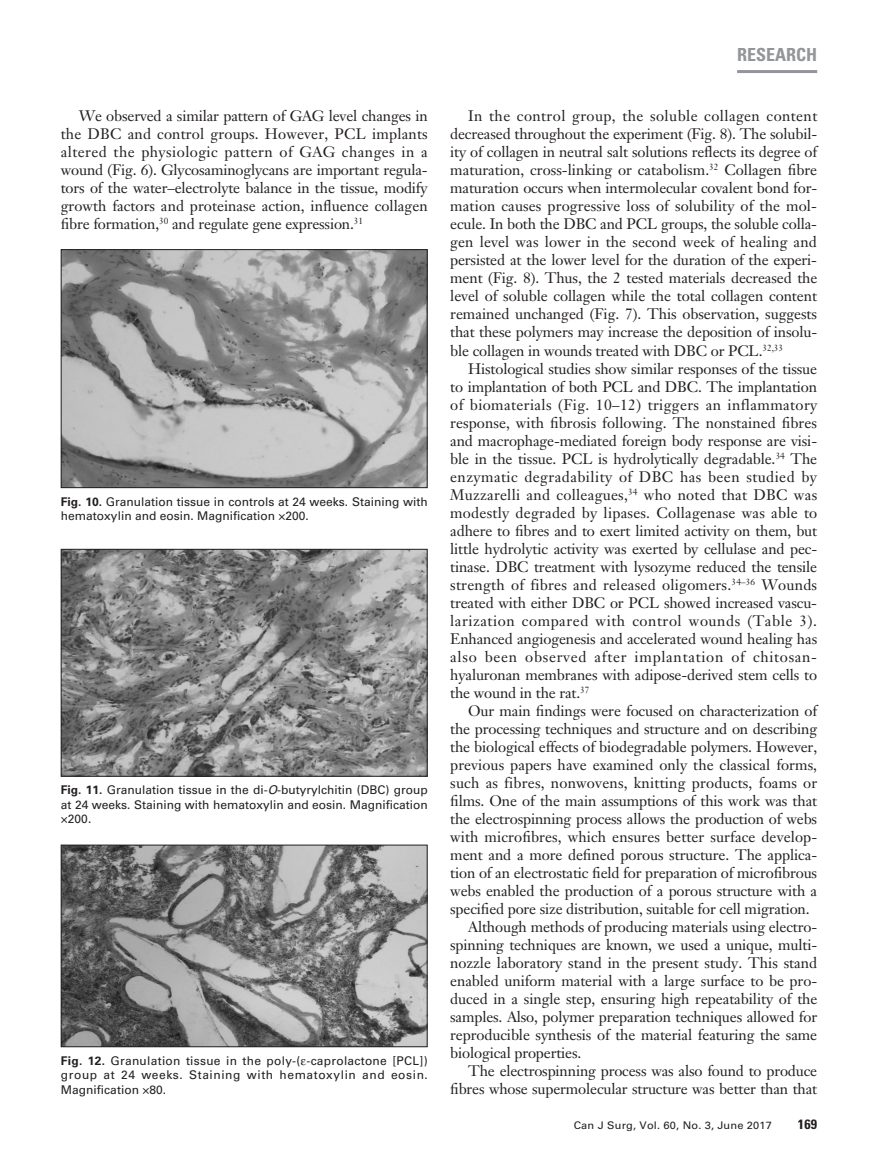
<style>
.page{position:relative;width:878px;height:1175px;background:#fff}
.page>*{position:absolute;margin:0;border:0;box-sizing:border-box;transform-origin:0 0}
.t1{font:700 condensed 18px "Univers LT Std";color:#939598}
.t2{font:15px/18px "Janson Text LT Std";letter-spacing:-.01em;color:#231f20;text-align:justify}
.t3{font:15px "Janson Text LT Std";letter-spacing:.015em;color:#231f20}
.t4{font:700 condensed 13.5px "Univers LT Std";color:#231f20;scale:1.05 1}
.t5{font:12px/14.2px "Univers LT Std";color:#231f20;text-align:justify}
.t6{font:10.5px "Univers LT Std";letter-spacing:.015em;color:#231f20;scale:1.05 1}
.s1{font-weight:700}
.s2{font-family:"Helvetica LT Std"}
.s3{font-style:italic}
</style>
<div class="page">
<hr style="left:737px;top:70px;width:80px;height:3px;background:#939598">
<img style="left:63px;top:551px;width:362px;height:223px">
<div style="left:61px;top:549px;width:366px;height:227px;border:1px solid #231f20"></div>
<img style="left:63px;top:846px;width:362px;height:199px">
<div style="left:61px;top:844px;width:366px;height:203px;border:1px solid #231f20"></div>
<img style="left:63px;top:251px;width:362px;height:235px">
<div style="left:61px;top:249px;width:366px;height:239px;border:1px solid #231f20"></div>
<p class="t1" style="left:737px;top:44px;width:82px">RESEARCH</p>
<p class="t2" style="left:61px;top:107px;width:368px;text-indent:18px">We observed a similar pattern of GAG level changes in the DBC and control groups. However, PCL implants altered the physiologic pattern of GAG changes in a wound (Fig. 6). Glycosaminoglycans are important regula&shy;tors of the water–electrolyte balance in the tissue, modify growth factors and proteinase action, influence collagen fibre formation,<sup>30</sup> and regulate gene expression.<sup>31</sup></p>
<p class="t2" style="left:450px;top:107px;width:369px;text-align:left;text-indent:18px">In the control group, the soluble collagen content decreased throughout the experiment (Fig. 8). The solubil&shy;ity of collagen in neutral salt solutions reflects its degree of maturation, cross-linking or catabolism.<sup>32</sup> Collagen fibre maturation occurs when intermolecular covalent bond for&shy;mation causes progressive loss of solubility of the mol&shy;ecule. In both the DBC and PCL groups, the soluble colla&shy;gen level was lower in the second week of healing and persisted at the lower level for the duration of the experi&shy;ment (Fig. 8). Thus, the 2 tested materials decreased the level of soluble collagen while the total collagen content remained unchanged (Fig. 7). This observation, suggests that these polymers may increase the deposition of insolu&shy;ble collagen in wounds treated with DBC or PCL.<sup>32,33</sup></p>
<p class="t2" style="left:450px;top:359px;width:368px;text-indent:18px">Histological studies show similar responses of the tissue to implantation of both PCL and DBC. The implantation of biomaterials (Fig. 10–12) triggers an inflammatory response, with fibrosis following. The nonstained fibres and macrophage-mediated foreign body response are visi&shy;ble in the tissue. PCL is hydrolytically degradable.<sup>34</sup> The enzymatic degradability of DBC has been studied by Muzzarelli and colleagues,<sup>34</sup> who noted that DBC was modestly degraded by lipases. Collagenase was able to adhere to fibres and to exert limited activity on them, but little hydrolytic activity was exerted by cellulase and pec&shy;tinase. DBC treatment with lysozyme reduced the tensile strength of fibres and released oligomers.<sup>34–36</sup> Wounds treated with either DBC or PCL showed increased vascu&shy;larization compared with control wounds (Table 3).<br>Enhanced angiogenesis and accelerated wound healing has also been observed after implantation of chitosan&shy;hyaluronan membranes with adipose-derived stem cells to the wound in the rat.<sup>37</sup></p>
<p class="t2" style="left:468px;top:701px;width:350px">Our main findings were focused on characterization of</p>
<p class="t2" style="left:450px;top:719px;width:368px">the processing techniques and structure and on describing</p>
<p class="t2" style="left:450px;top:737px;width:368px">the biological effects of biodegradable polymers. However,</p>
<p class="t2" style="left:450px;top:755px;width:368px">previous papers have examined only the classical forms,</p>
<p class="t3" style="left:450px;top:773px;width:368px">such as fibres, nonwovens, knitting products, foams or</p>
<p class="t2" style="left:450px;top:791px;width:368px">films. One of the main assumptions of this work was that</p>
<p class="t2" style="left:450px;top:809px;width:368px">the electrospinning process allows the production of webs</p>
<p class="t2" style="left:450px;top:827px;width:368px">with microfibres, which ensures better surface develop-</p>
<p class="t2" style="left:450px;top:845px;width:368px">ment and a more defined porous structure. The applica-</p>
<p class="t2" style="left:450px;top:863px;width:368px">tion of an electrostatic field for preparation of microfibrous</p>
<p class="t2" style="left:450px;top:881px;width:368px">webs enabled the production of a porous structure with a</p>
<p class="t2" style="left:450px;top:899px;width:361px">specified pore size distribution, suitable for cell migration.</p>
<p class="t2" style="left:468px;top:917px;width:350px">Although methods of producing materials using electro-</p>
<p class="t2" style="left:450px;top:935px;width:368px">spinning techniques are known, we used a unique, multi-</p>
<p class="t2" style="left:450px;top:953px;width:368px">nozzle laboratory stand in the present study. This stand</p>
<p class="t2" style="left:450px;top:971px;width:368px">enabled uniform material with a large surface to be pro-</p>
<p class="t2" style="left:450px;top:989px;width:369px">duced in a single step, ensuring high repeatability of the</p>
<p class="t2" style="left:450px;top:1007px;width:368px">samples. Also, polymer preparation techniques allowed for</p>
<p class="t2" style="left:450px;top:1025px;width:368px">reproducible synthesis of the material featuring the same</p>
<p class="t2" style="left:450px;top:1043px;width:133px">biological properties.</p>
<p class="t2" style="left:468px;top:1061px;width:350px">The electrospinning process was also found to produce</p>
<p class="t2" style="left:450px;top:1079px;width:368px">fibres whose supermolecular structure was better than that</p>
<p class="t5" style="left:61px;top:494px;width:368px"><span class="s1">Fig. 10.</span> Granulation tissue in controls at 24 weeks. Staining with hematoxylin and eosin. Magnification <span class="s2">×</span>200.</p>
<p class="t5" style="left:61px;top:783px;width:368px"><span class="s1">Fig. 11.</span> Granulation tissue in the di-<span class="s3">O</span>-butyrylchitin (DBC) group at 24 weeks. Staining with hematoxylin and eosin. Magnification <span class="s2">×</span>200.</p>
<p class="t5" style="left:61px;top:1053px;width:368px"><span class="s1">Fig. 12.</span> Granulation tissue in the poly-( -caprolactone [PCL]) group at 24 weeks. Staining with hematoxylin and eosin.<br>Magnification <span class="s2">×</span>80.</p>
<p class="t6" style="left:573px;top:1119px;width:190px">Can J Surg, Vol. 60, No. 3, June 2017</p>
<p class="t4" style="left:797px;top:1116px;width:20px">169</p>
</div>
